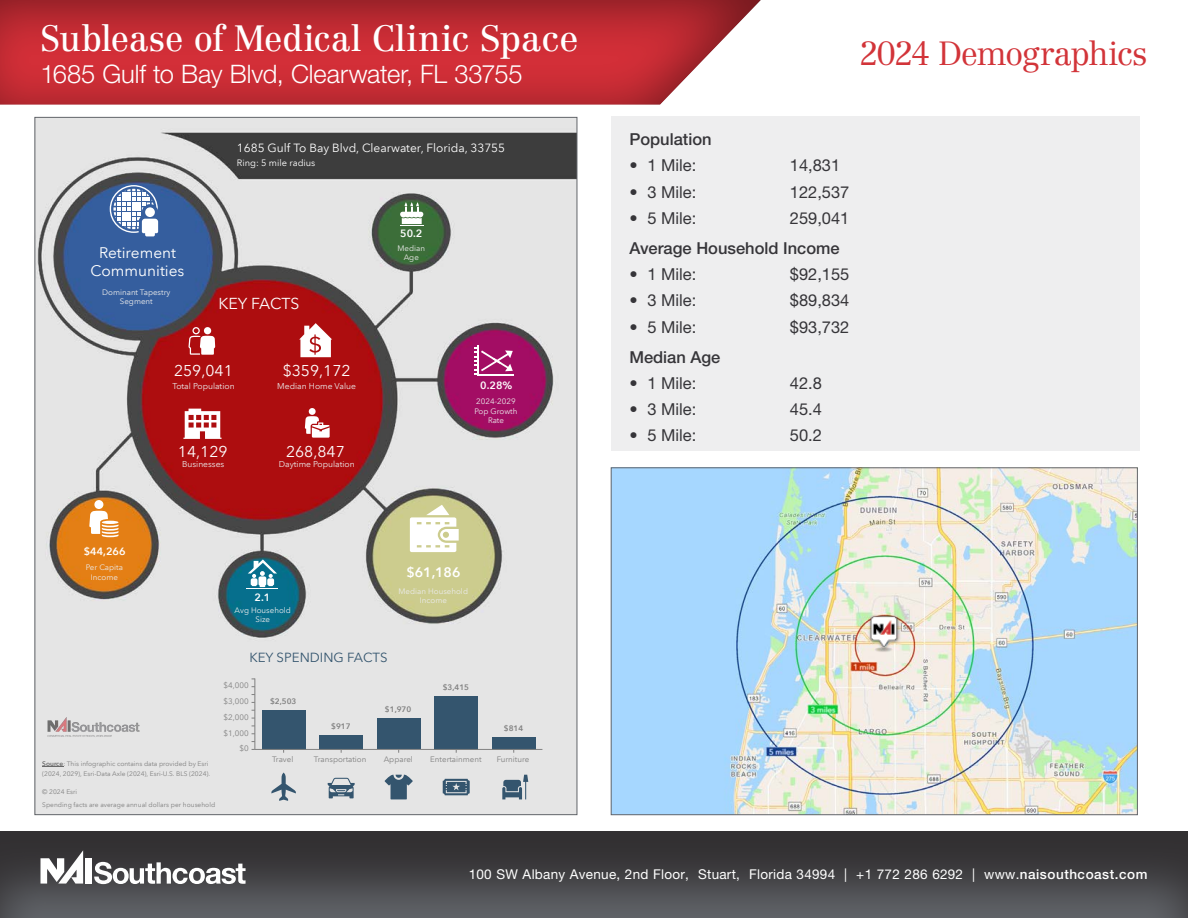
<style>
.page{position:relative;width:1188px;height:918px;background:#fff}
.page>*{position:absolute;margin:0;border:0;box-sizing:border-box;transform-origin:0 0}
.t1{font:36px "Centennial LT Std";letter-spacing:-.005em;color:#fff;scale:.96 1}
.t2{font:300 33px "Centennial LT Std";letter-spacing:-.045em;color:#d23439}
.t3{font:300 25.5px "Helvetica Neue LT Std";letter-spacing:-.005em;color:#fff}
.t4{font:16.5px "Helvetica Neue LT Std";color:#363539}
.t5{font:500 16.5px "Helvetica Neue LT Std";color:#363539}
.t6{font:15.9px "Avenir Next LT Pro";letter-spacing:-.005em;color:#fff}
.t7{font:15.6px "Avenir Next LT Pro";color:#fff}
.t8{font:15.3px/18.5px "Avenir Next LT Pro";color:#fff;text-align:center}
.t9{font:600 13.65px "Avenir Next LT Pro";color:#fff}
.t10{font:13.5px "Helvetica Neue LT Std";letter-spacing:.02em;color:#fff}
.t11{font:13.2px "Avenir Next LT Pro";color:#34556e}
.t12{font:11.85px "Avenir Next LT Pro";color:#fff}
.t13{font:600 10.5px "Avenir Next LT Pro";color:#fff}
.t14{font:9.3px "Avenir Next LT Pro";color:#fff}
.t15{font:8.4px "Avenir Next LT Pro";color:#ebebeb}
.t16{font:7.95px/9.4px "Avenir Next LT Pro";color:#ebebeb;text-align:center}
.t17{font:7.95px "Avenir Next LT Pro";color:#808080}
.t18{font:600 7.95px "Avenir Next LT Pro";color:#808080}
.t19{font:6.6px/10.5px "Avenir Next LT Pro";color:#808080}
.s1{font-weight:600;color:#696969}
.s2{font-weight:500}
</style>
<div class="page">
<img style="left:37px;top:119px;width:538px;height:694px">
<svg style="left:110px;top:185px;width:48px;height:51px"></svg>
<svg style="left:188px;top:327px;width:27px;height:28px"></svg>
<div style="left:204px;top:327px;width:7px;height:7px;background:#fff;border-radius:50%"></div>
<svg style="left:299px;top:323px;width:33px;height:34px"></svg>
<svg style="left:183px;top:409px;width:39px;height:30px"></svg>
<div style="left:309px;top:408px;width:7px;height:7px;background:#fff;border-radius:50%"></div>
<svg style="left:305px;top:416px;width:25px;height:22px"></svg>
<svg style="left:400px;top:202px;width:23px;height:24px"></svg>
<hr style="left:477px;top:375px;width:37px;height:1px;background:#fff">
<svg style="left:474px;top:347px;width:39px;height:28px"></svg>
<hr style="left:477px;top:346px;width:2px;height:30px;background:#fff">
<svg style="left:410px;top:505px;width:49px;height:47px"></svg>
<hr style="left:247px;top:588px;width:31px;height:1px;background:#fff">
<svg style="left:248px;top:559px;width:29px;height:28px"></svg>
<div style="left:94px;top:500px;width:9px;height:9px;background:#fff;border-radius:50%"></div>
<svg style="left:89px;top:511px;width:29px;height:26px"></svg>
<hr style="left:102px;top:521px;width:16px;height:3px;background:#fff;border-radius:50%">
<div style="left:262px;top:710px;width:43px;height:39px;background:#34556e"></div>
<div style="left:320px;top:735px;width:43px;height:14px;background:#34556e"></div>
<div style="left:377px;top:719px;width:43px;height:30px;background:#34556e"></div>
<div style="left:435px;top:696px;width:43px;height:53px;background:#34556e"></div>
<div style="left:492px;top:737px;width:43px;height:12px;background:#34556e"></div>
<hr style="left:255px;top:749px;width:288px;height:1px;background:#808080">
<hr style="left:255px;top:678px;width:1px;height:71px;background:#808080">
<svg style="left:271px;top:773px;width:25px;height:28px"></svg>
<svg style="left:328px;top:778px;width:27px;height:20px"></svg>
<svg style="left:385px;top:775px;width:28px;height:24px"></svg>
<svg style="left:443px;top:779px;width:27px;height:16px"></svg>
<svg style="left:502px;top:775px;width:26px;height:24px"></svg>
<img style="left:42px;top:713px;width:134px;height:27px">
<svg style="left:42px;top:766px;width:21px;height:1px"></svg>
<div style="left:611px;top:116px;width:528px;height:335px;background:#eeeeef"></div>
<img style="left:613px;top:469px;width:523px;height:344px">
<img style="left:867px;top:608px;width:36px;height:48px">
<div style="left:0;top:830px;width:1188px;height:88px;background:#231f20;opacity:.75"></div>
<div style="left:0;top:0;width:762px;height:106px;background:#231f20;opacity:.51"></div>
<div style="left:85px;top:858px;width:7px;height:26px;background:#fff"></div>
<svg style="left:40px;top:850px;width:43px;height:34px"></svg>
<svg style="left:94px;top:862px;width:152px;height:22px"></svg>
<p class="t1" style="left:40px;top:17px;width:562px">Sublease of Medical Clinic Space</p>
<p class="t3" style="left:40px;top:58px;width:484px">1685 Gulf to Bay Blvd, Clearwater, FL 33755</p>
<h3 class="t12" style="left:237px;top:141px;width:270px">1685 Gulf To Bay Blvd, Clearwater, Florida, 33755</h3>
<h3 class="t14" style="left:237px;top:158px;width:80px">Ring: 5 mile radius</h3>
<h3 class="t8" style="left:91px;top:243px;width:95px">Retirement<br>Communities</h3>
<p class="t16" style="left:102px;top:287px;width:70px">Dominant Tapestry<br>Segment</p>
<h3 class="t6" style="left:218px;top:294px;width:83px">KEY FACTS</h3>
<h3 class="t7" style="left:174px;top:361px;width:60px">259,041</h3>
<p class="t15" style="left:172px;top:381px;width:64px">Total Population</p>
<h3 class="t7" style="left:178px;top:443px;width:51px">14,129</h3>
<p class="t15" style="left:182px;top:459px;width:44px">Businesses</p>
<h3 class="t7" style="left:283px;top:361px;width:69px">$359,172</h3>
<p class="t15" style="left:277px;top:381px;width:80px">Median Home Value</p>
<h3 class="t7" style="left:286px;top:443px;width:60px">268,847</h3>
<p class="t15" style="left:279px;top:459px;width:78px">Daytime Population</p>
<h3 class="t13" style="left:400px;top:227px;width:24px">50.2</h3>
<p class="t16" style="left:398px;top:243px;width:29px">Median<br>Age</p>
<h3 class="t13" style="left:480px;top:379px;width:34px">0.28%</h3>
<p class="t16" style="left:475px;top:397px;width:44px">2024-2029<br>Pop Growth<br>Rate</p>
<h3 class="t13" style="left:84px;top:545px;width:43px">$44,266</h3>
<p class="t16" style="left:86px;top:563px;width:39px">Per Capita<br>Income</p>
<h3 class="t9" style="left:406px;top:564px;width:56px">$61,186</h3>
<p class="t16" style="left:399px;top:586px;width:71px">Median Household</p>
<h3 class="t13" style="left:255px;top:591px;width:17px">2.1</h3>
<p class="t16" style="left:420px;top:596px;width:29px">Income</p>
<p class="t16" style="left:235px;top:605px;width:58px">Avg Household<br>Size</p>
<p class="t19" style="left:42px;top:758px;width:169px"><span class="s1">Source</span>: This infographic contains data provided by Esri (2024, 2029), Esri-Data Axle (2024), Esri-U.S. BLS (2024).</p>
<p class="t19" style="left:42px;top:786px;width:174px;line-height:12.6px">© 2024 Esri<br>Spending facts are average annual dollars per household</p>
<h3 class="t11" style="left:249px;top:649px;width:140px">KEY SPENDING FACTS</h3>
<p class="t17" style="left:224px;top:681px;width:27px">$4,000</p>
<p class="t18" style="left:443px;top:682px;width:28px">$3,415</p>
<p class="t17" style="left:224px;top:697px;width:27px">$3,000</p>
<p class="t17" style="left:224px;top:713px;width:27px">$2,000</p>
<p class="t17" style="left:224px;top:728px;width:27px">$1,000</p>
<p class="t17" style="left:240px;top:744px;width:11px">$0</p>
<p class="t18" style="left:270px;top:697px;width:28px">$2,503</p>
<p class="t18" style="left:385px;top:705px;width:28px">$1,970</p>
<p class="t18" style="left:331px;top:721px;width:21px">$917</p>
<p class="t18" style="left:504px;top:723px;width:21px">$814</p>
<p class="t17" style="left:272px;top:755px;width:23px">Travel</p>
<p class="t17" style="left:314px;top:755px;width:54px">Transportation</p>
<p class="t17" style="left:384px;top:755px;width:31px">Apparel</p>
<p class="t17" style="left:430px;top:755px;width:53px">Entertainment</p>
<p class="t17" style="left:497px;top:755px;width:34px">Furniture</p>
<p class="t2" style="left:859px;top:34px;width:290px">2024 Demographics</p>
<p class="t5" style="left:629px;top:129px;width:84px">Population</p>
<p class="t4" style="left:629px;top:156px;width:68px">• 1 Mile:</p>
<p class="t4" style="left:790px;top:156px;width:52px">14,831</p>
<p class="t4" style="left:629px;top:182px;width:68px">• 3 Mile:</p>
<p class="t4" style="left:790px;top:182px;width:61px">122,537</p>
<p class="t4" style="left:629px;top:208px;width:68px">• 5 Mile:</p>
<p class="t4" style="left:790px;top:208px;width:61px">259,041</p>
<p class="t5" style="left:629px;top:238px;width:212px">Average Household Income</p>
<p class="t4" style="left:629px;top:264px;width:68px">• 1 Mile:</p>
<p class="t4" style="left:790px;top:264px;width:61px">$92,155</p>
<p class="t4" style="left:629px;top:291px;width:68px">• 3 Mile:</p>
<p class="t4" style="left:790px;top:291px;width:61px">$89,834</p>
<p class="t4" style="left:629px;top:317px;width:68px">• 5 Mile:</p>
<p class="t4" style="left:790px;top:317px;width:61px">$93,732</p>
<p class="t5" style="left:629px;top:347px;width:93px">Median Age</p>
<p class="t4" style="left:629px;top:373px;width:68px">• 1 Mile:</p>
<p class="t4" style="left:790px;top:373px;width:34px">42.8</p>
<p class="t4" style="left:629px;top:399px;width:68px">• 3 Mile:</p>
<p class="t4" style="left:790px;top:399px;width:34px">45.4</p>
<p class="t4" style="left:629px;top:426px;width:68px">• 5 Mile:</p>
<p class="t4" style="left:790px;top:426px;width:34px">50.2</p>
<p class="t10" style="left:469px;top:866px;width:680px">100 SW Albany Avenue, 2nd Floor, Stuart, Florida 34994 | +1 772 286 6292 | www.<span class="s2">naisouthcoast.com</span></p>
</div>
